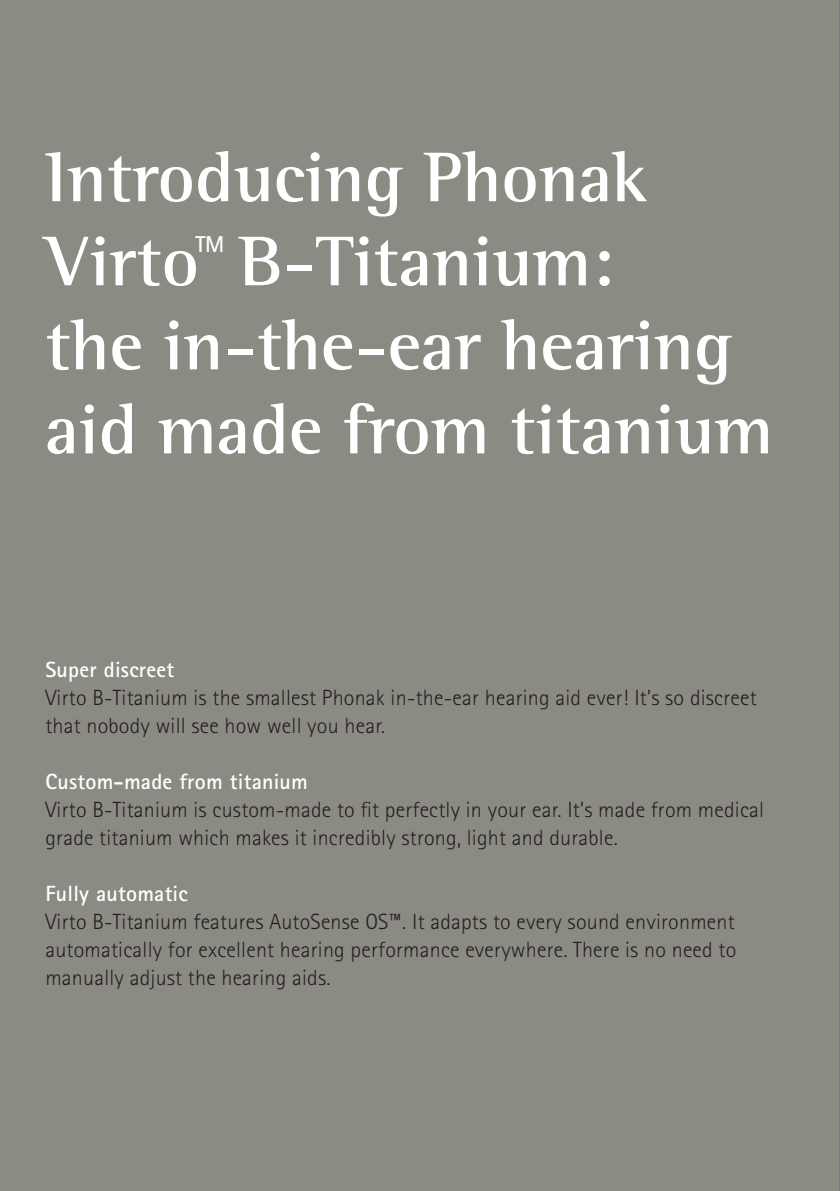
<style>
.page{position:relative;width:840px;height:1191px;background:#fff}
.page>*{position:absolute;margin:0;border:0;box-sizing:border-box;transform-origin:0 0}
.PHO_Lead_Quote_36pt{font:700 72px/84px "Rotis Semi Serif Pro";color:#fff}
.PHO_Lead_Quote_36pt-2{font:700 23px "Rotis Sans Serif Pro";color:#fff}
.PHO_Bodycopy_11pt_Bl{font:300 22px/28px "Rotis Sans Serif Pro";letter-spacing:.01em;color:#231f20}
.PHO_Bodycopy_11pt_Bl-2{font:700 22px "Rotis Sans Serif Pro";letter-spacing:.01em;color:#fff}
</style>
<div class="page">
<div style="left:0;top:0;width:839px;height:1191px;background:#8b8b83"></div>
<hr style="left:839px;top:0;width:1px;height:1191px;background:#6c6d70">
<p class="PHO_Lead_Quote_36pt" style="left:45px;top:135px;width:602px">Introducing Phonak<br>Virto</p>
<p class="PHO_Lead_Quote_36pt" style="left:45px;top:219px;width:729px;text-align:center">B-Titanium:<br>the in-the-ear hearing aid made from titanium</p>
<p class="PHO_Lead_Quote_36pt-2" style="left:195px;top:230px;width:30px">TM</p>
<p class="PHO_Bodycopy_11pt_Bl-2" style="left:45px;top:655px;width:130px">Super discreet</p>
<p class="PHO_Bodycopy_11pt_Bl" style="left:45px;top:683px;width:712px">Virto B-Titanium is the smallest Phonak in-the-ear hearing aid ever! It’s so discreet that nobody will see how well you hear.</p>
<p class="PHO_Bodycopy_11pt_Bl-2" style="left:45px;top:767px;width:264px">Custom-made from titanium</p>
<p class="PHO_Bodycopy_11pt_Bl" style="left:45px;top:795px;width:719px">Virto B-Titanium is custom-made to fit perfectly in your ear. It’s made from medical grade titanium which makes it incredibly strong, light and durable.</p>
<p class="PHO_Bodycopy_11pt_Bl-2" style="left:45px;top:879px;width:144px">Fully automatic</p>
<p class="PHO_Bodycopy_11pt_Bl" style="left:45px;top:907px;width:692px;text-align:justify">Virto B-Titanium features AutoSense OS™. It adapts to every sound environment automatically for excellent hearing performance everywhere. There is no need to manually adjust the hearing aids.</p>
</div>
